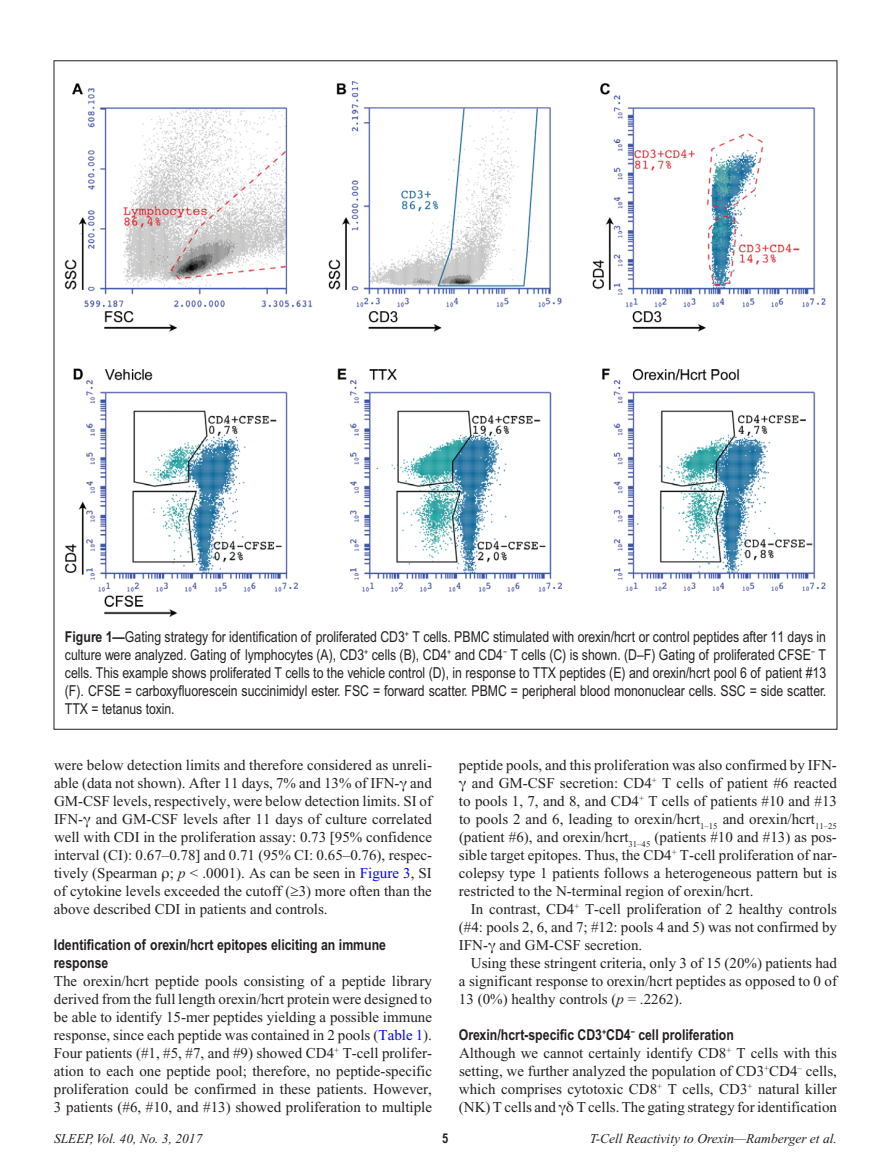
<style>
.page{position:relative;width:891px;height:1175px;background:#fff}
.page>*{position:absolute;margin:0;border:0;box-sizing:border-box;transform-origin:0 0}
.t1{font:15px/18px "Times New Roman";color:#231f20;text-align:justify}
.t2{font:15px/18px "Arial Narrow MT Std";color:#231f20;text-align:justify}
.t3{font:700 15px/18px "Arial Narrow MT Std";color:#231f20}
.t4{font:italic 13.5px "Times New Roman";color:#231f20}
.t5{font:700 13.5px "Arial Narrow";color:#231f20}
.s1{font-weight:700}
.s2{font-family:"Gandhari Unicode"}
.s3{font-style:italic}
.s4{color:#00f}
</style>
<div class="page">
<img style="left:65px;top:81px;width:761px;height:536px">
<p class="t2" style="left:65px;top:627px;width:763px"><span class="s1">Figure 1—</span>Gating strategy for identification of proliferated CD3<sup>+</sup> T cells. PBMC stimulated with orexin/hcrt or control peptides after 11 days in culture were analyzed. Gating of lymphocytes (A), CD3<sup>+</sup> cells (B), CD4<sup>+</sup> and CD4<sup>−</sup> T cells (C) is shown. (D–F) Gating of proliferated CFSE<sup>−</sup> T cells. This example shows proliferated T cells to the vehicle control (D), in response to TTX peptides (E) and orexin/hcrt pool 6 of patient #13 (F). CFSE = carboxyfluorescein succinimidyl ester. FSC = forward scatter. PBMC = peripheral blood mononuclear cells. SSC = side scatter.<br>TTX = tetanus toxin.</p>
<p class="t1" style="left:54px;top:756px;width:380px">were below detection limits and therefore considered as unreli&shy;able (data not shown). After 11 days, 7% and 13% of IFN-<span class="s2">γ</span> and GM-CSF levels, respectively, were below detection limits. SI of IFN-<span class="s2">γ</span> and GM-CSF levels after 11 days of culture correlated well with CDI in the proliferation assay: 0.73 [95% confidence interval (CI): 0.67–0.78] and 0.71 (95% CI: 0.65–0.76), respec&shy;tively (Spearman <span class="s2">ρ</span>; <span class="s3">p</span> &lt; .0001). As can be seen in <span class="s4">Figure 3</span>, SI of cytokine levels exceeded the cutoff (≥3) more often than the above described CDI in patients and controls.</p>
<p class="t3" style="left:54px;top:935px;width:334px">Identification of orexin/hcrt epitopes eliciting an immune response</p>
<p class="t1" style="left:54px;top:972px;width:380px">The orexin/hcrt peptide pools consisting of a peptide library derived from the full length orexin/hcrt protein were designed to be able to identify 15-mer peptides yielding a possible immune response, since each peptide was contained in 2 pools (<span class="s4">Table 1</span>).<br>Four patients (#1, #5, #7, and #9) showed CD4<sup>+</sup> T-cell prolifer&shy;ation to each one peptide pool; therefore, no peptide-specific proliferation could be confirmed in these patients. However, 3 patients (#6, #10, and #13) showed proliferation to multiple</p>
<p class="t1" style="left:459px;top:756px;width:380px">peptide pools, and this proliferation was also confirmed by IFN&shy;<span class="s2">γ</span> and GM-CSF secretion: CD4<sup>+</sup> T cells of patient #6 reacted to pools 1, 7, and 8, and CD4<sup>+</sup> T cells of patients #10 and #13 to pools 2 and 6, leading to orexin/hcrt<sub>1–15</sub> and orexin/hcrt<sub>11–25 </sub>(patient #6), and orexin/hcrt<sub>31–45</sub> (patients #10 and #13) as pos&shy;sible target epitopes. Thus, the CD4<sup>+</sup> T-cell proliferation of nar&shy;colepsy type 1 patients follows a heterogeneous pattern but is restricted to the N-terminal region of orexin/hcrt.</p>
<p class="t1" style="left:459px;top:900px;width:380px;text-indent:12px">In contrast, CD4<sup>+</sup> T-cell proliferation of 2 healthy controls (#4: pools 2, 6, and 7; #12: pools 4 and 5) was not confirmed by IFN-<span class="s2">γ</span> and GM-CSF secretion.</p>
<p class="t1" style="left:459px;top:954px;width:380px;text-indent:12px">Using these stringent criteria, only 3 of 15 (20%) patients had a significant response to orexin/hcrt peptides as opposed to 0 of 13 (0%) healthy controls (<span class="s3">p</span> = .2262).</p>
<p class="t3" style="left:459px;top:1025px;width:277px">Orexin/hcrt-specific CD3<sup>+</sup>CD4<sup>−</sup> cell proliferation</p>
<p class="t1" style="left:459px;top:1044px;width:380px">Although we cannot certainly identify CD8<sup>+</sup> T cells with this setting, we further analyzed the population of CD3<sup>+</sup>CD4<sup>–</sup> cells, which comprises cytotoxic CD8<sup>+</sup> T cells, CD3<sup>+</sup> natural killer (NK) T cells and <span class="s2">γδ</span> T cells. The gating strategy for identification</p>
<p class="t4" style="left:54px;top:1131px;width:150px">SLEEP, Vol. 40, No. 3, 2017</p>
<p class="t5" style="left:442px;top:1127px;width:8px">5</p>
<p class="t4" style="left:590px;top:1131px;width:249px">T-Cell Reactivity to Orexin—Ramberger et al.</p>
</div>
